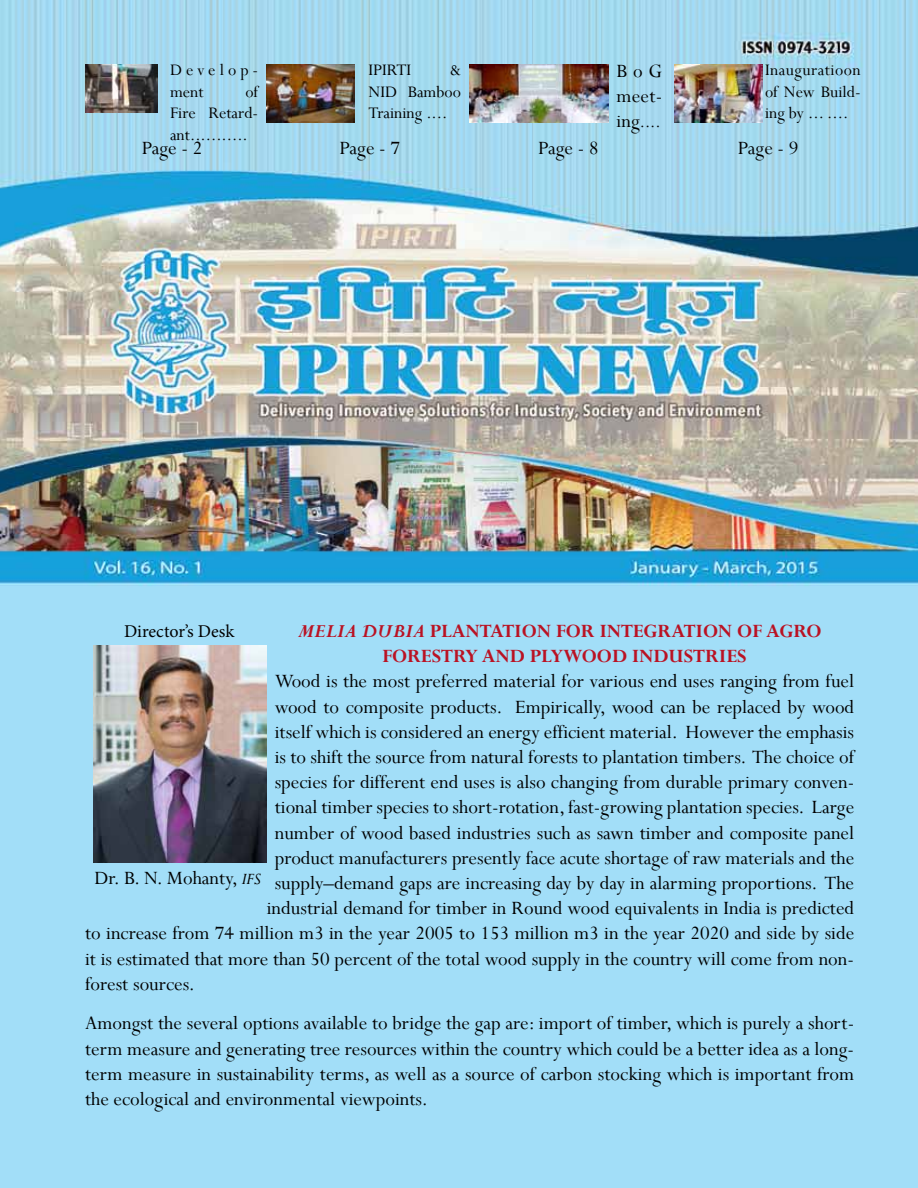
<style>
.page{position:relative;width:918px;height:1188px;background:#fff}
.page>*{position:absolute;margin:0;border:0;box-sizing:border-box;transform-origin:0 0}
.t1{font:21px/25.2px "Perpetua";color:#000}
.t2{font:700 21px/25.2px "Perpetua";color:#ba1223;text-align:center}
.t3{font:21px "Perpetua";color:#000101}
.t4{font:18px/21.6px "Perpetua";color:#000;text-align:justify}
.t5{font:18px "Minion Pro";color:#000}
.t6{font:18px/21.6px "Perpetua";letter-spacing:.21em;color:#000}
.s1{font-size:21px}
.s2{font-style:italic}
.s3{font-style:italic;font-size:18px}
</style>
<div class="page">
<img style="left:0;top:0;width:918px;height:1188px">
<img style="left:85px;top:64px;width:73px;height:49px">
<img style="left:267px;top:64px;width:88px;height:59px">
<img style="left:675px;top:64px;width:87px;height:59px">
<img style="left:470px;top:64px;width:138px;height:59px">
<img style="left:94px;top:646px;width:172px;height:216px">
<p class="t6" style="left:170px;top:59px;width:90px">Develop&shy;ment</p>
<p class="t4" style="left:368px;top:59px;width:44px">IPIRTI</p>
<p class="t4" style="left:368px;top:59px;width:94px;text-indent:82px">&amp; NID Bamboo Training ....</p>
<p class="t1" style="left:617px;top:58px;width:47px">BoG meet-</p>
<p class="t4" style="left:765px;top:59px;width:97px">Inauguratioon of New Build&shy;ing by ... ....</p>
<p class="t4" style="left:170px;top:80px;width:90px;text-indent:75px">of Fire Retard&shy;ant...........</p>
<p class="t1" style="left:142px;top:135px;width:62px">Page - 2</p>
<p class="t1" style="left:340px;top:135px;width:62px">Page - 7</p>
<p class="t4" style="left:617px;top:111px;width:46px"><span class="s1">ing</span>....</p>
<p class="t1" style="left:538px;top:135px;width:62px">Page - 8</p>
<p class="t1" style="left:738px;top:135px;width:62px">Page - 9</p>
<p class="t5" style="left:124px;top:619px;width:112px">Director’s Desk</p>
<p class="t2" style="left:298px;top:618px;width:525px"><span class="s2">MELIA DUBIA</span> PLANTATION FOR INTEGRATION OF AGRO<br>FORESTRY AND PLYWOOD INDUSTRIES</p>
<p class="t1" style="left:275px;top:668px;width:581px">Wood is the most preferred material for various end uses ranging from fuel</p>
<p class="t1" style="left:275px;top:694px;width:581px">wood to composite products. Empirically, wood can be replaced by wood</p>
<p class="t1" style="left:275px;top:719px;width:581px">itself which is considered an energy efficient material. However the emphasis</p>
<p class="t1" style="left:275px;top:744px;width:581px">is to shift the source from natural forests to plantation timbers. The choice of</p>
<p class="t1" style="left:275px;top:769px;width:581px">species for different end uses is also changing from durable primary conven-</p>
<p class="t1" style="left:275px;top:794px;width:581px">tional timber species to short-rotation, fast-growing plantation species. Large</p>
<p class="t1" style="left:275px;top:820px;width:581px">number of wood based industries such as sawn timber and composite panel</p>
<p class="t1" style="left:275px;top:845px;width:581px">product manufacturers presently face acute shortage of raw materials and the</p>
<p class="t1" style="left:275px;top:870px;width:581px">supply–demand gaps are increasing day by day in alarming proportions. The</p>
<p class="t1" style="left:267px;top:895px;width:589px">industrial demand for timber in Round wood equivalents in India is predicted</p>
<p class="t1" style="left:85px;top:920px;width:771px">to increase from 74 million m3 in the year 2005 to 153 million m3 in the year 2020 and side by side</p>
<p class="t1" style="left:85px;top:946px;width:771px">it is estimated that more than 50 percent of the total wood supply in the country will come from non-</p>
<p class="t1" style="left:85px;top:971px;width:111px">forest sources.</p>
<p class="t1" style="left:85px;top:1010px;width:771px;text-align:justify">Amongst the several options available to bridge the gap are: import of timber, which is purely a short&shy;term measure and generating tree resources within the country which could be a better idea as a long&shy;term measure in sustainability terms, as well as a source of carbon stocking which is important from the ecological and environmental viewpoints.</p>
<p class="t3" style="left:95px;top:865px;width:168px">Dr. B. N. Mohanty, <span class="s3">IFS</span></p>
</div>
